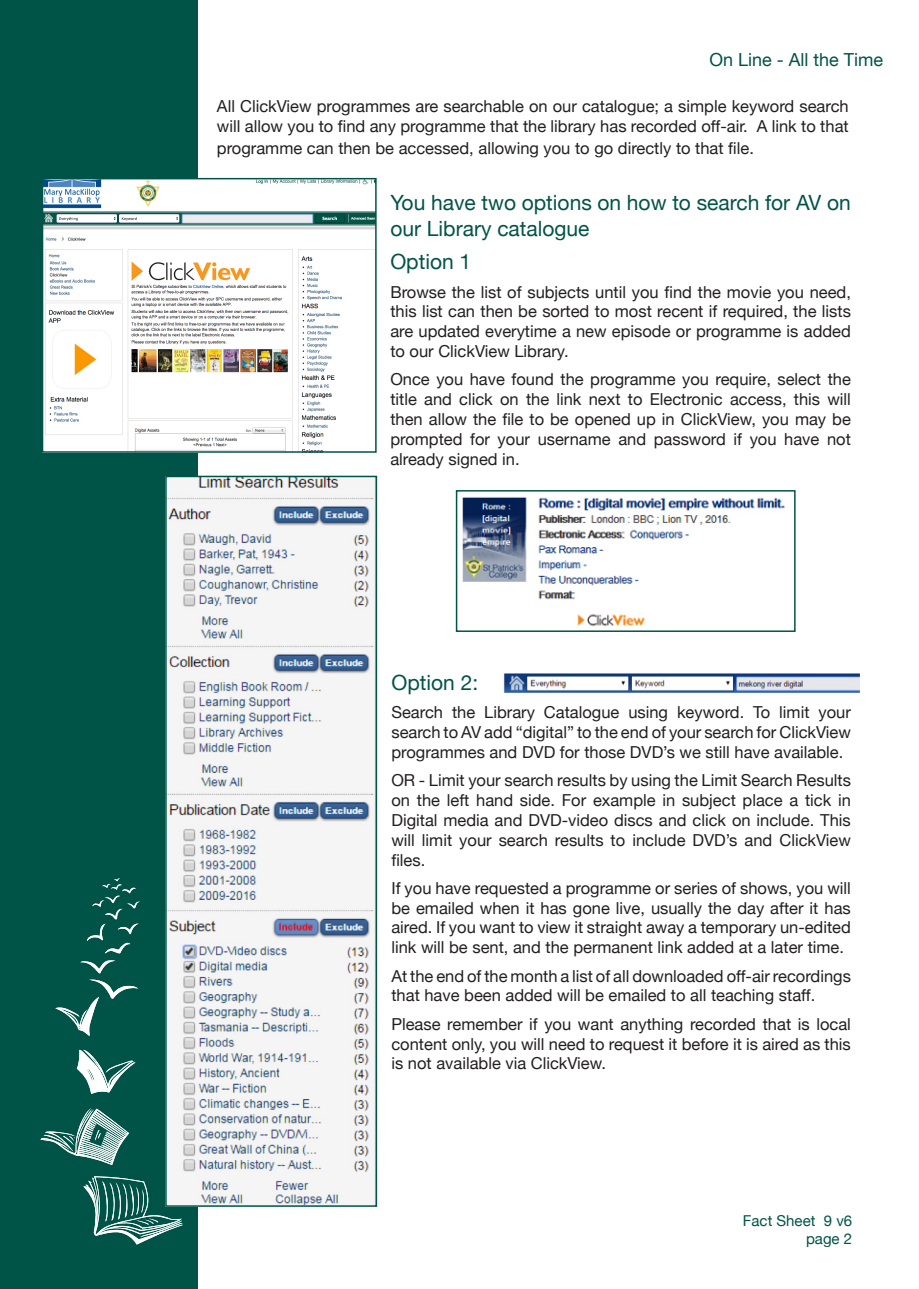
<style>
.page{position:relative;width:919px;height:1289px;background:#fff}
.page>*{position:absolute;margin:0;border:0;box-sizing:border-box;transform-origin:0 0}
.Body_Text{font:21px/25.2px "Helvetica Neue";color:#005447}
.t1{font:18px "Helvetica Neue";color:#005447}
.Body_Text-2{font:16.5px/19.8px "Helvetica Neue";color:#231f20;text-align:justify}
.t2{font:15px "Helvetica Neue";color:#005447}
</style>
<div class="page">
<div style="left:0;top:0;width:198px;height:1288px;background:#005447"></div>
<svg style="left:41px;top:940px;width:142px;height:304px"></svg>
<svg style="left:87px;top:878px;width:53px;height:63px"></svg>
<img style="left:503px;top:673px;width:356px;height:19px">
<img style="left:168px;top:478px;width:206px;height:725px">
<div style="left:165px;top:475px;width:212px;height:731px;border:2px solid #005447"></div>
<img style="left:462px;top:497px;width:323px;height:130px">
<div style="left:456px;top:490px;width:339px;height:142px;border:2px solid #005447"></div>
<img style="left:45px;top:181px;width:328px;height:269px">
<div style="left:42px;top:178px;width:334px;height:275px;border:2px solid #005447"></div>
<p class="t1" style="left:709px;top:47px;width:175px">On Line - All the Time</p>
<p class="Body_Text-2" style="left:217px;top:98px;width:633px">All ClickView programmes are searchable on our catalogue; a simple keyword search will allow you to find any programme that the library has recorded off-air. A link to that</p>
<p class="Body_Text-2" style="left:217px;top:139px;width:538px">programme can then be accessed, allowing you to go directly to that file.</p>
<p class="Body_Text" style="left:390px;top:191px;width:462px">You have two options on how to search for AV on our Library catalogue</p>
<p class="Body_Text" style="left:390px;top:250px;width:82px">Option 1</p>
<p class="Body_Text-2" style="left:390px;top:283px;width:462px">Browse the list of subjects until you find the movie you need, this list can then be sorted to most recent if required, the lists are updated everytime a new episode or programme is added to our ClickView Library.</p>
<p class="Body_Text-2" style="left:390px;top:370px;width:462px">Once you have found the programme you require, select the title and click on the link next to Electronic access, this will then allow the file to be opened up in ClickView, you may be prompted for your username and password if you have not already signed in.</p>
<p class="Body_Text" style="left:391px;top:671px;width:88px">Option 2:</p>
<p class="Body_Text-2" style="left:391px;top:703px;width:461px">Search the Library Catalogue using keyword. To limit your search to AV add “digital” to the end of your search for ClickView programmes and DVD for those DVD’s we still have available.</p>
<p class="Body_Text-2" style="left:391px;top:771px;width:461px">OR - Limit your search results by using the Limit Search Results on the left hand side. For example in subject place a tick in Digital media and DVD-video discs and click on include. This will limit your search results to include DVD’s and ClickView files.</p>
<p class="Body_Text-2" style="left:391px;top:879px;width:461px">If you have requested a programme or series of shows, you will be emailed when it has gone live, usually the day after it has aired. If you want to view it straight away a temporary un-edited link will be sent, and the permanent link added at a later time.</p>
<p class="Body_Text-2" style="left:391px;top:966px;width:461px">At the end of the month a list of all downloaded off-air recordings that have been added will be emailed to all teaching staff.</p>
<p class="Body_Text-2" style="left:391px;top:1014px;width:461px">Please remember if you want anything recorded that is local content only, you will need to request it before it is aired as this is not available via ClickView.</p>
<p class="t2" style="left:742px;top:1209px;width:111px">Fact Sheet 9 v6</p>
<p class="t2" style="left:806px;top:1227px;width:48px">page 2</p>
</div>
